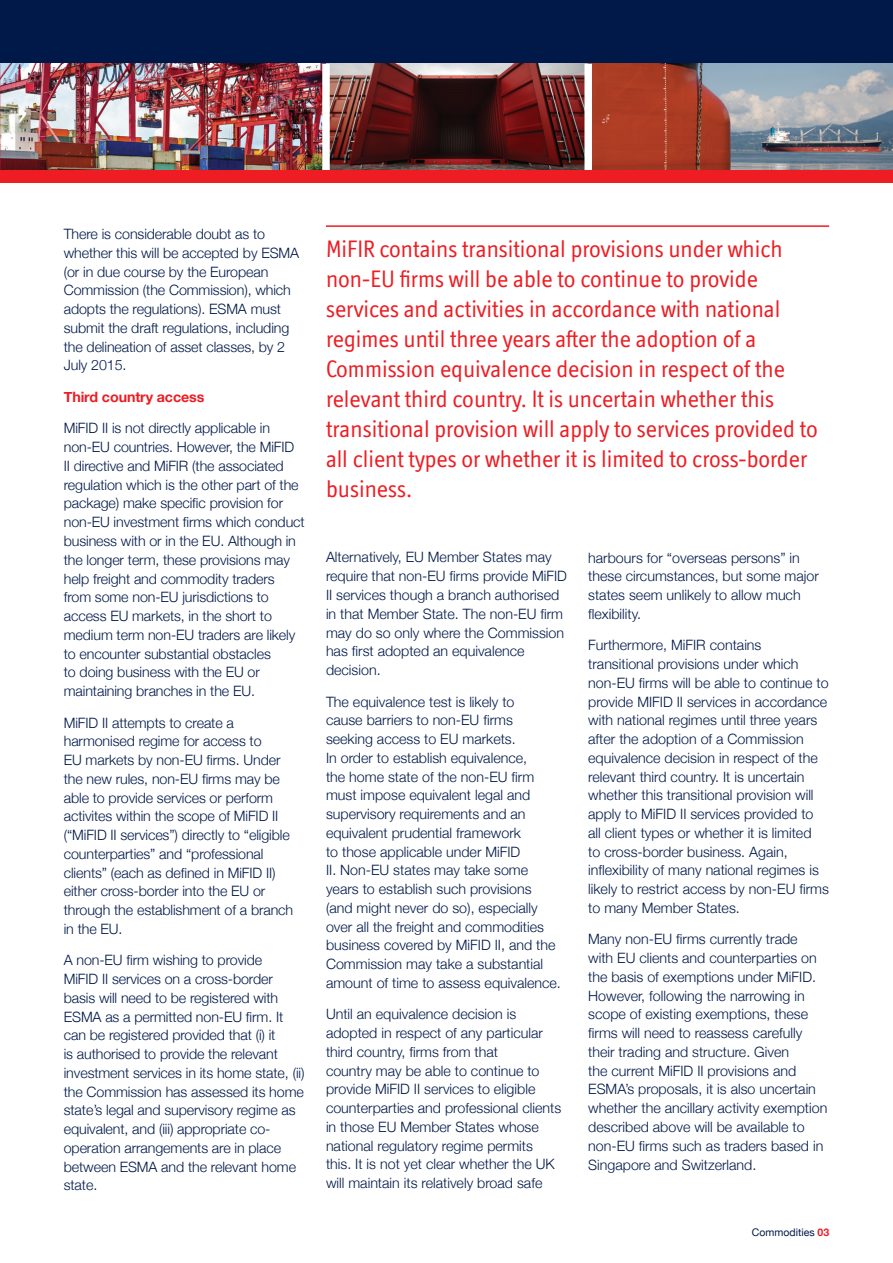
<style>
.page{position:relative;width:893px;height:1263px;background:#fff}
.page>*{position:absolute;margin:0;border:0;box-sizing:border-box;transform-origin:0 0}
.t1{font:24px/30px "Officina Display ITC";color:#ee1d23}
.t2{font:300 14.25px/18.8px "Helvetica Neue";color:#001948}
.t3{font:700 14.25px "Helvetica Neue";letter-spacing:-.005em;color:#ee1d23}
.t4{font:10.5px "Helvetica Neue";color:#001948}
.s1{font-weight:700;color:#ee1d23}
</style>
<div class="page">
<div style="left:0;top:0;width:893px;height:170px;background:#001948"></div>
<img style="left:0;top:64px;width:322px;height:106px">
<svg style="left:330px;top:64px;width:254px;height:106px;background:#5d2d2b"></svg>
<svg style="left:592px;top:64px;width:301px;height:106px;background:#9b726e"></svg>
<div style="left:584px;top:64px;width:8px;height:106px;background:#fff"></div>
<div style="left:322px;top:64px;width:8px;height:106px;background:#fff"></div>
<div style="left:0;top:170px;width:893px;height:13px;background:#ee1d23"></div>
<hr style="left:326px;top:225px;width:503px;height:2px;background:#ee1d23">
<p class="t2" style="left:64px;top:224px;width:237px">There is considerable doubt as to whether this will be accepted by ESMA (or in due course by the European<br>Commission (the Commission), which adopts the regulations). ESMA must submit the draft regulations, including the delineation of asset classes, by 2<br>July 2015.</p>
<p class="t3" style="left:64px;top:386px;width:142px">Third country access</p>
<p class="t2" style="left:64px;top:418px;width:242px">MiFID II is not directly applicable in non-EU countries. However, the MiFID<br>II directive and MiFIR (the associated regulation which is the other part of the package) make specific provision for non-EU investment firms which conduct business with or in the EU. Although in the longer term, these provisions may help freight and commodity traders from some non-EU jurisdictions to access EU markets, in the short to medium term non-EU traders are likely to encounter substantial obstacles<br>to doing business with the EU or maintaining branches in the EU.</p>
<p class="t2" style="left:64px;top:712px;width:231px">MiFID II attempts to create a harmonised regime for access to<br>EU markets by non-EU firms. Under the new rules, non-EU firms may be able to provide services or perform activites within the scope of MiFID II (“MiFID II services”) directly to “eligible counterparties” and “professional clients” (each as defined in MiFID II) either cross-border into the EU or through the establishment of a branch in the EU.</p>
<p class="t2" style="left:64px;top:950px;width:242px">A non-EU firm wishing to provide<br>MiFID II services on a cross-border basis will need to be registered with ESMA as a permitted non-EU firm. It can be registered provided that (i) it<br>is authorised to provide the relevant investment services in its home state, (ii) the Commission has assessed its home state’s legal and supervisory regime as equivalent, and (iii) appropriate co&shy;operation arrangements are in place between ESMA and the relevant home state.</p>
<p class="t1" style="left:326px;top:233px;width:493px">MiFIR contains transitional provisions under which non-EU firms will be able to continue to provide services and activities in accordance with national regimes until three years after the adoption of a Commission equivalence decision in respect of the relevant third country. It is uncertain whether this transitional provision will apply to services provided to all client types or whether it is limited to cross-border business.</p>
<p class="t2" style="left:326px;top:547px;width:242px">Alternatively, EU Member States may require that non-EU firms provide MiFID<br>II services though a branch authorised in that Member State. The non-EU firm may do so only where the Commission has first adopted an equivalence decision.</p>
<p class="t2" style="left:326px;top:691px;width:236px">The equivalence test is likely to<br>cause barriers to non-EU firms seeking access to EU markets.<br>In order to establish equivalence,<br>the home state of the non-EU firm must impose equivalent legal and supervisory requirements and an equivalent prudential framework<br>to those applicable under MiFID<br>II. Non-EU states may take some years to establish such provisions (and might never do so), especially over all the freight and commodities business covered by MiFID II, and the Commission may take a substantial amount of time to assess equivalence.</p>
<p class="t2" style="left:326px;top:1004px;width:237px">Until an equivalence decision is adopted in respect of any particular third country, firms from that<br>country may be able to continue to provide MiFID II services to eligible counterparties and professional clients in those EU Member States whose national regulatory regime permits this. It is not yet clear whether the UK will maintain its relatively broad safe</p>
<p class="t2" style="left:588px;top:547px;width:232px">harbours for “overseas persons” in these circumstances, but some major states seem unlikely to allow much flexibility.</p>
<p class="t2" style="left:588px;top:635px;width:242px">Furthermore, MiFIR contains transitional provisions under which non-EU firms will be able to continue to provide MIFID II services in accordance with national regimes until three years after the adoption of a Commission equivalence decision in respect of the relevant third country. It is uncertain whether this transitional provision will apply to MiFID II services provided to all client types or whether it is limited<br>to cross-border business. Again, inflexibility of many national regimes is likely to restrict access by non-EU firms to many Member States.</p>
<p class="t2" style="left:588px;top:929px;width:241px">Many non-EU firms currently trade<br>with EU clients and counterparties on the basis of exemptions under MiFID.<br>However, following the narrowing in scope of existing exemptions, these firms will need to reassess carefully their trading and structure. Given<br>the current MiFID II provisions and ESMA’s proposals, it is also uncertain whether the ancillary activity exemption described above will be available to non-EU firms such as traders based in Singapore and Switzerland.</p>
<p class="t4" style="left:752px;top:1225px;width:79px">Commodities <span class="s1">03</span></p>
</div>
